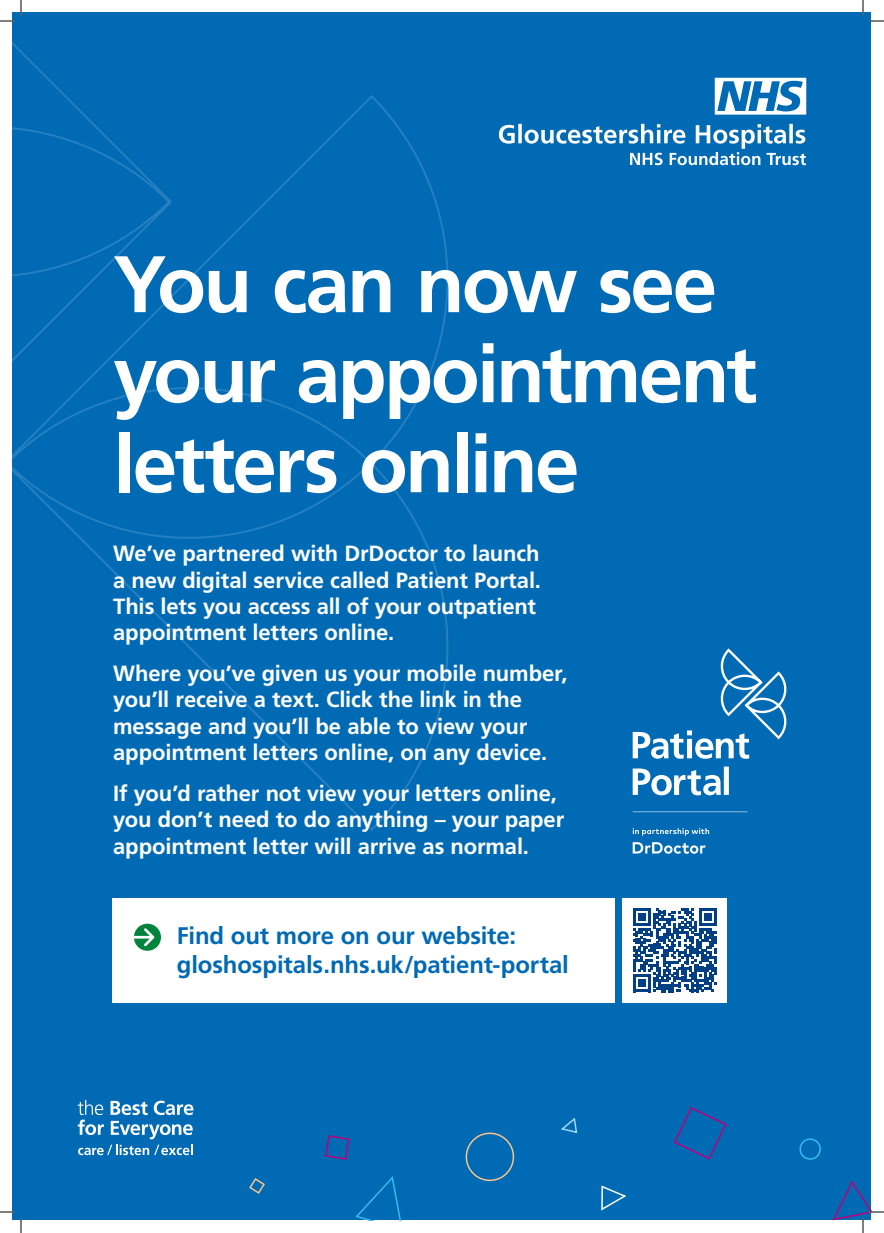
<style>
.page{position:relative;width:884px;height:1233px;background:#fff}
.page>*{position:absolute;margin:0;border:0;box-sizing:border-box;transform-origin:0 0}
.t1{font:700 80px/90px "Frutiger LT Std";letter-spacing:-.035em;color:#fff}
.t2{font:700 24px/28.8px "Frutiger LT Std";letter-spacing:-.005em;color:#006ab5}
.t3{font:700 22px/26.4px "Frutiger LT Std";letter-spacing:-.005em;color:#fff}
</style>
<div class="page">
<div style="left:13px;top:13px;width:858px;height:1207px;background:#006ab5"></div>
<div style="left:112px;top:898px;width:502px;height:104px;background:#fff"></div>
<div style="left:134px;top:923px;width:27px;height:27px;background:#00833c;border-radius:50%"></div>
<svg style="left:134px;top:928px;width:20px;height:18px"></svg>
<svg style="left:12px;top:12px;width:437px;height:820px"></svg>
<svg style="left:633px;top:766px;width:96px;height:29px"></svg>
<svg style="left:633px;top:648px;width:154px;height:110px"></svg>
<svg style="left:633px;top:842px;width:72px;height:11px"></svg>
<svg style="left:633px;top:828px;width:76px;height:7px"></svg>
<hr style="left:633px;top:811px;width:114px;height:1px;background:#fff">
<div style="left:623px;top:898px;width:104px;height:104px;background:#fff"></div>
<svg style="left:633px;top:908px;width:84px;height:84px"></svg>
<svg style="left:78px;top:1099px;width:115px;height:56px"></svg>
<svg style="left:499px;top:124px;width:307px;height:41px"></svg>
<svg style="left:715px;top:78px;width:91px;height:37px"></svg>
<svg style="left:249px;top:1178px;width:16px;height:16px"></svg>
<svg style="left:465px;top:1132px;width:50px;height:50px"></svg>
<svg style="left:561px;top:1117px;width:17px;height:16px"></svg>
<svg style="left:601px;top:1185px;width:25px;height:26px"></svg>
<svg style="left:325px;top:1135px;width:25px;height:25px"></svg>
<svg style="left:355px;top:1176px;width:46px;height:44px"></svg>
<svg style="left:799px;top:1138px;width:22px;height:22px"></svg>
<svg style="left:674px;top:1107px;width:53px;height:53px"></svg>
<svg style="left:0;top:1211px;width:15px;height:1px"></svg>
<svg style="left:0;top:0;width:22px;height:22px"></svg>
<svg style="left:20px;top:1218px;width:2px;height:15px"></svg>
<svg style="left:862px;top:0;width:22px;height:22px"></svg>
<svg style="left:832px;top:1180px;width:52px;height:53px"></svg>
<h1 class="t1" style="left:113px;top:240px;width:645px">You can now see your appointment letters online</h1>
<p class="t3" style="left:113px;top:540px;width:429px">We’ve partnered with DrDoctor to launch a new digital service called Patient Portal.<br>This lets you access all of your outpatient appointment letters online.</p>
<p class="t3" style="left:113px;top:660px;width:456px">Where you’ve given us your mobile number, you’ll receive a text. Click the link in the message and you’ll be able to view your appointment letters online, on any device.</p>
<p class="t3" style="left:113px;top:780px;width:453px">If you’d rather not view your letters online, you don’t need to do anything – your paper appointment letter will arrive as normal.</p>
<p class="t2" style="left:177px;top:921px;width:393px">Find out more on our website: gloshospitals.nhs.uk/patient-portal</p>
</div>
